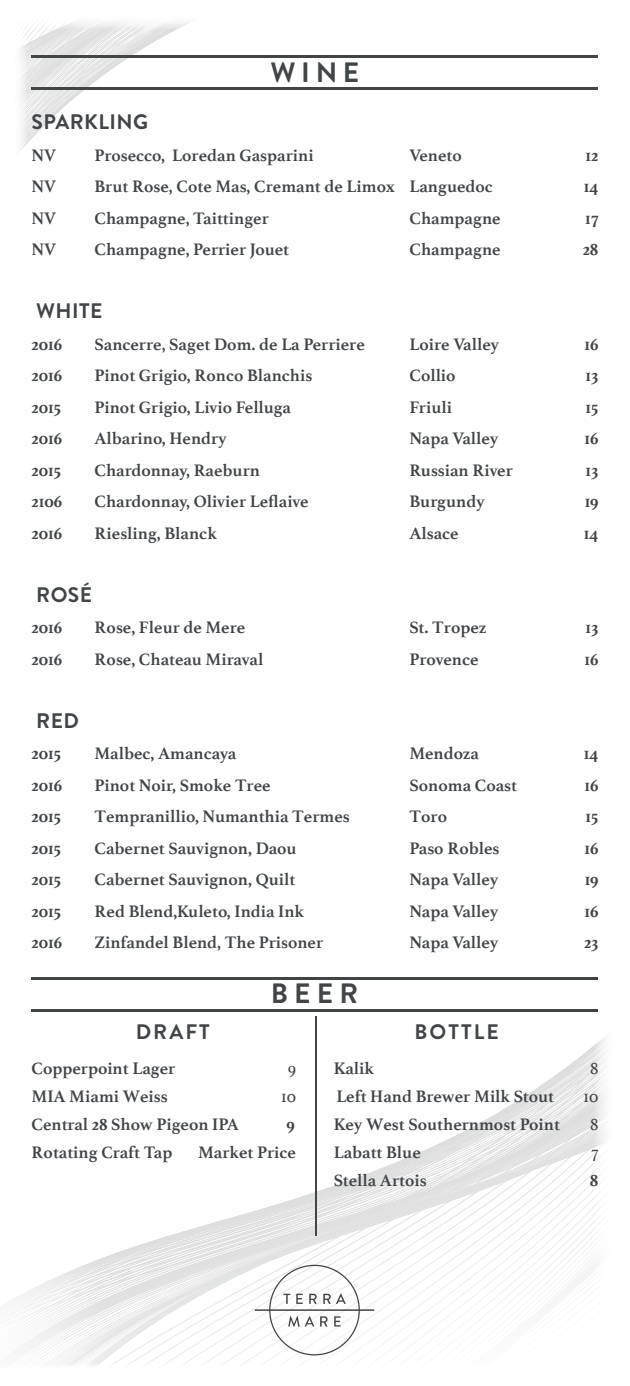
<style>
.page{position:relative;width:630px;height:1386px;background:#fff}
.page>*{position:absolute;margin:0;border:0;box-sizing:border-box;transform-origin:0 0}
.t1{font:700 28px "Brandon Grotesque";letter-spacing:.21em;color:#414548}
.t2{font:700 21px "Brandon Grotesque";letter-spacing:.02em;color:#414548}
.t3{font:700 17.5px "Athelas";color:#414548}
.t4{font:17.5px "Athelas";color:#414548}
</style>
<div class="page">
<svg style="left:21px;top:22px;width:169px;height:128px"></svg>
<svg style="left:15px;top:977px;width:589px;height:388px"></svg>
<hr style="left:315px;top:1016px;width:1px;height:219px;background:#414548">
<hr style="left:32px;top:87px;width:566px;height:3px;background:#414548">
<hr style="left:32px;top:55px;width:566px;height:3px;background:#414548">
<hr style="left:32px;top:1009px;width:566px;height:2px;background:#414548">
<hr style="left:32px;top:977px;width:566px;height:3px;background:#414548">
<svg style="left:255px;top:1265px;width:119px;height:90px"></svg>
<p class="t1" style="left:271px;top:53px;width:90px">WINE</p>
<p class="t2" style="left:32px;top:107px;width:118px">SPARKLING</p>
<p class="t3" style="left:32px;top:141px;width:26px">NV</p>
<p class="t3" style="left:94px;top:141px;width:221px">Prosecco, Loredan Gasparini</p>
<p class="t3" style="left:410px;top:141px;width:54px">Veneto</p>
<p class="t3" style="left:585px;top:141px;width:15px">12</p>
<p class="t3" style="left:32px;top:172px;width:26px">NV</p>
<p class="t3" style="left:94px;top:172px;width:400px">Brut Rose, Cote Mas, Cremant de Limox Languedoc</p>
<p class="t3" style="left:584px;top:172px;width:16px">14</p>
<p class="t3" style="left:32px;top:204px;width:26px">NV</p>
<p class="t3" style="left:94px;top:204px;width:176px">Champagne, Taittinger</p>
<p class="t3" style="left:410px;top:204px;width:93px">Champagne</p>
<p class="t3" style="left:585px;top:204px;width:15px">17</p>
<p class="t3" style="left:32px;top:235px;width:26px">NV</p>
<p class="t3" style="left:94px;top:235px;width:196px">Champagne, Perrier Jouet</p>
<p class="t3" style="left:410px;top:235px;width:93px">Champagne</p>
<p class="t3" style="left:583px;top:235px;width:17px">28</p>
<p class="t2" style="left:36px;top:296px;width:68px">WHITE</p>
<p class="t3" style="left:32px;top:330px;width:32px">2016</p>
<p class="t3" style="left:94px;top:330px;width:272px">Sancerre, Saget Dom. de La Perriere</p>
<p class="t3" style="left:410px;top:330px;width:91px">Loire Valley</p>
<p class="t3" style="left:585px;top:330px;width:15px">16</p>
<p class="t3" style="left:32px;top:361px;width:32px">2016</p>
<p class="t3" style="left:94px;top:361px;width:219px">Pinot Grigio, Ronco Blanchis</p>
<p class="t3" style="left:410px;top:361px;width:48px">Collio</p>
<p class="t3" style="left:586px;top:361px;width:14px">13</p>
<p class="t3" style="left:32px;top:393px;width:31px">2015</p>
<p class="t3" style="left:94px;top:393px;width:198px">Pinot Grigio, Livio Felluga</p>
<p class="t3" style="left:410px;top:393px;width:44px">Friuli</p>
<p class="t3" style="left:586px;top:393px;width:14px">15</p>
<p class="t3" style="left:32px;top:424px;width:32px">2016</p>
<p class="t3" style="left:94px;top:424px;width:134px">Albarino, Hendry</p>
<p class="t3" style="left:410px;top:424px;width:90px">Napa Valley</p>
<p class="t3" style="left:585px;top:424px;width:15px">16</p>
<p class="t3" style="left:32px;top:456px;width:31px">2015</p>
<p class="t3" style="left:94px;top:456px;width:167px">Chardonnay, Raeburn</p>
<p class="t3" style="left:410px;top:456px;width:105px">Russian River</p>
<p class="t3" style="left:586px;top:456px;width:14px">13</p>
<p class="t3" style="left:32px;top:487px;width:32px">2106</p>
<p class="t3" style="left:94px;top:487px;width:215px">Chardonnay, Olivier Leflaive</p>
<p class="t3" style="left:410px;top:487px;width:77px">Burgundy</p>
<p class="t3" style="left:585px;top:487px;width:15px">19</p>
<p class="t3" style="left:32px;top:519px;width:32px">2016</p>
<p class="t3" style="left:94px;top:519px;width:124px">Riesling, Blanck</p>
<p class="t3" style="left:410px;top:519px;width:51px">Alsace</p>
<p class="t3" style="left:584px;top:519px;width:16px">14</p>
<p class="t2" style="left:36px;top:580px;width:57px">ROSÉ</p>
<p class="t3" style="left:32px;top:613px;width:32px">2016</p>
<p class="t3" style="left:94px;top:613px;width:152px">Rose, Fleur de Mere</p>
<p class="t3" style="left:410px;top:613px;width:78px">St. Tropez</p>
<p class="t3" style="left:586px;top:613px;width:14px">13</p>
<p class="t3" style="left:32px;top:645px;width:32px">2016</p>
<p class="t3" style="left:94px;top:645px;width:170px">Rose, Chateau Miraval</p>
<p class="t3" style="left:410px;top:645px;width:71px">Provence</p>
<p class="t3" style="left:585px;top:645px;width:15px">16</p>
<p class="t2" style="left:36px;top:706px;width:44px">RED</p>
<p class="t3" style="left:32px;top:739px;width:31px">2015</p>
<p class="t3" style="left:94px;top:739px;width:143px">Malbec, Amancaya</p>
<p class="t3" style="left:410px;top:739px;width:71px">Mendoza</p>
<p class="t3" style="left:584px;top:739px;width:16px">14</p>
<p class="t3" style="left:32px;top:771px;width:32px">2016</p>
<p class="t3" style="left:94px;top:771px;width:178px">Pinot Noir, Smoke Tree</p>
<p class="t3" style="left:410px;top:771px;width:109px">Sonoma Coast</p>
<p class="t3" style="left:585px;top:771px;width:15px">16</p>
<p class="t3" style="left:32px;top:802px;width:31px">2015</p>
<p class="t3" style="left:94px;top:802px;width:257px">Tempranillio, Numanthia Termes</p>
<p class="t3" style="left:410px;top:802px;width:39px">Toro</p>
<p class="t3" style="left:586px;top:802px;width:14px">15</p>
<p class="t3" style="left:32px;top:834px;width:31px">2015</p>
<p class="t3" style="left:94px;top:834px;width:204px">Cabernet Sauvignon, Daou</p>
<p class="t3" style="left:410px;top:834px;width:92px">Paso Robles</p>
<p class="t3" style="left:585px;top:834px;width:15px">16</p>
<p class="t3" style="left:32px;top:865px;width:31px">2015</p>
<p class="t3" style="left:94px;top:865px;width:202px">Cabernet Sauvignon, Quilt</p>
<p class="t3" style="left:410px;top:865px;width:90px">Napa Valley</p>
<p class="t3" style="left:585px;top:865px;width:15px">19</p>
<p class="t3" style="left:32px;top:897px;width:31px">2015</p>
<p class="t3" style="left:94px;top:897px;width:211px">Red Blend,Kuleto, India Ink</p>
<p class="t3" style="left:410px;top:897px;width:90px">Napa Valley</p>
<p class="t3" style="left:585px;top:897px;width:15px">16</p>
<p class="t3" style="left:32px;top:928px;width:32px">2016</p>
<p class="t3" style="left:94px;top:928px;width:230px">Zinfandel Blend, The Prisoner</p>
<p class="t3" style="left:410px;top:928px;width:90px">Napa Valley</p>
<p class="t3" style="left:584px;top:928px;width:16px">23</p>
<p class="t1" style="left:271px;top:974px;width:89px">BEER</p>
<p class="t2" style="left:136px;top:1017px;width:76px">DRAFT</p>
<p class="t2" style="left:415px;top:1017px;width:86px">BOTTLE</p>
<p class="t3" style="left:32px;top:1054px;width:145px">Copperpoint Lager</p>
<p class="t4" style="left:288px;top:1054px;width:10px">9</p>
<p class="t3" style="left:32px;top:1082px;width:138px">MIA Miami Weiss</p>
<p class="t4" style="left:281px;top:1082px;width:16px">10</p>
<p class="t3" style="left:32px;top:1110px;width:209px">Central 28 Show Pigeon IPA</p>
<p class="t3" style="left:287px;top:1110px;width:10px">9</p>
<p class="t3" style="left:32px;top:1138px;width:142px">Rotating Craft Tap</p>
<p class="t3" style="left:198px;top:1138px;width:99px">Market Price</p>
<p class="t3" style="left:334px;top:1054px;width:42px">Kalik</p>
<p class="t4" style="left:590px;top:1054px;width:10px">8</p>
<p class="t3" style="left:336px;top:1082px;width:219px">Left Hand Brewer Milk Stout</p>
<p class="t4" style="left:584px;top:1082px;width:16px">10</p>
<p class="t3" style="left:334px;top:1110px;width:228px">Key West Southernmost Point</p>
<p class="t4" style="left:590px;top:1110px;width:10px">8</p>
<p class="t3" style="left:334px;top:1138px;width:89px">Labatt Blue</p>
<p class="t4" style="left:591px;top:1138px;width:9px">7</p>
<p class="t3" style="left:334px;top:1166px;width:94px">Stella Artois</p>
<p class="t3" style="left:590px;top:1166px;width:10px">8</p>
</div>
